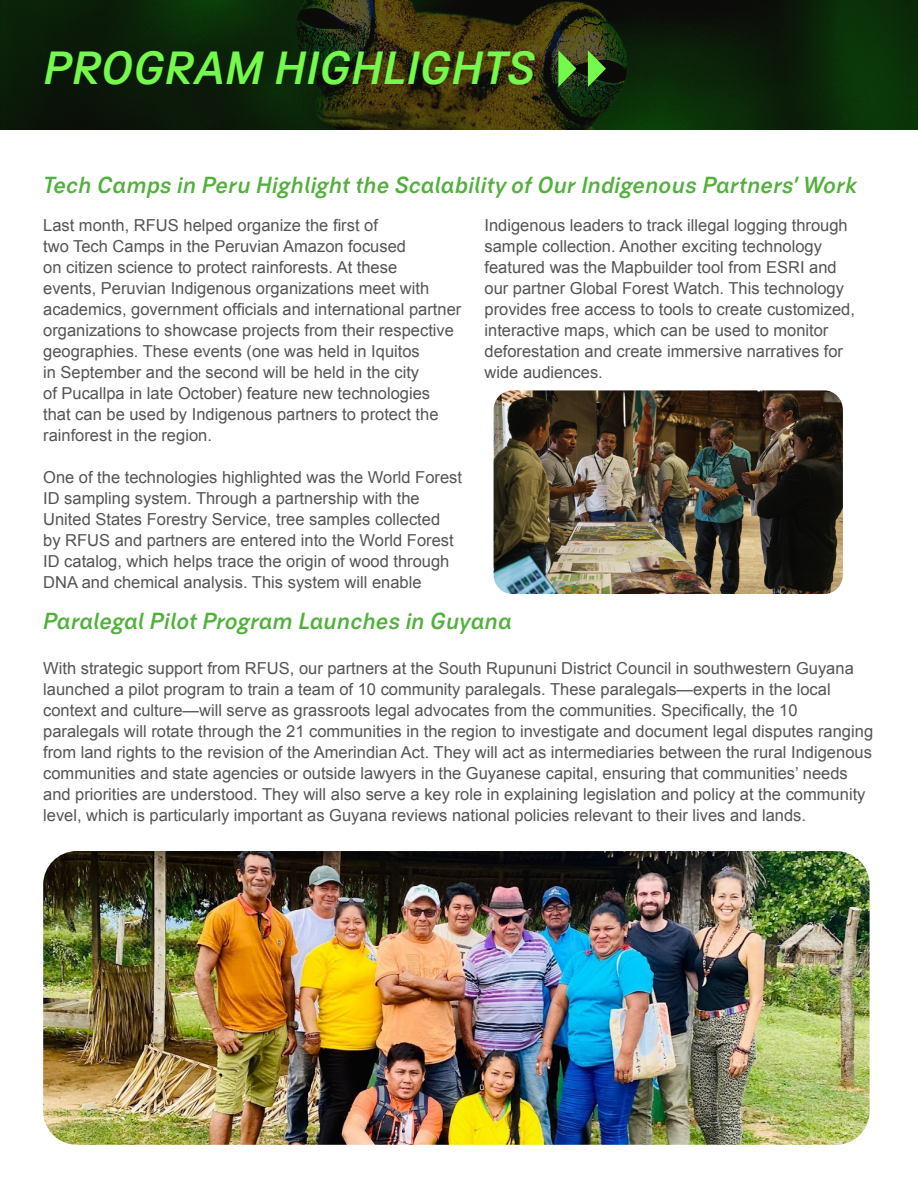
<style>
.page{position:relative;width:918px;height:1188px;background:#fff}
.page>*{position:absolute;margin:0;border:0;box-sizing:border-box;transform-origin:0 0}
.t1{font:italic 700 45px "BC Falster Grotesk LM";color:#75f94c}
.t2{font:italic 700 22.5px "BC Falster Grotesk LM";color:#51b13c}
.t3{font:16.5px/21px "Arial";color:#545454}
</style>
<div class="page">
<svg style="left:0;top:0;width:918px;height:129px"></svg>
<svg style="left:558px;top:50px;width:18px;height:37px"></svg>
<svg style="left:588px;top:50px;width:18px;height:37px"></svg>
<img style="left:494px;top:390px;width:349px;height:204px">
<img style="left:43px;top:851px;width:827px;height:294px">
<p class="t1" style="left:43px;top:40px;width:494px">PROGRAM HIGHLIGHTS</p>
<p class="t2" style="left:43px;top:170px;width:816px">Tech Camps in Peru Highlight the Scalability of Our Indigenous Partners’ Work</p>
<p class="t3" style="left:43px;top:215px;width:420px">Last month, RFUS helped organize the first of<br>two Tech Camps in the Peruvian Amazon focused<br>on citizen science to protect rainforests. At these<br>events, Peruvian Indigenous organizations meet with academics, government officials and international partner organizations to showcase projects from their respective geographies. These events (one was held in Iquitos<br>in September and the second will be held in the city<br>of Pucallpa in late October) feature new technologies that can be used by Indigenous partners to protect the rainforest in the region.</p>
<p class="t3" style="left:43px;top:467px;width:420px">One of the technologies highlighted was the World Forest ID sampling system. Through a partnership with the United States Forestry Service, tree samples collected<br>by RFUS and partners are entered into the World Forest ID catalog, which helps trace the origin of wood through DNA and chemical analysis. This system will enable</p>
<p class="t3" style="left:485px;top:215px;width:372px">Indigenous leaders to track illegal logging through sample collection. Another exciting technology featured was the Mapbuilder tool from ESRI and our partner Global Forest Watch. This technology provides free access to tools to create customized, interactive maps, which can be used to monitor deforestation and create immersive narratives for wide audiences.</p>
<p class="t2" style="left:43px;top:607px;width:471px">Paralegal Pilot Program Launches in Guyana</p>
<p class="t3" style="left:43px;top:658px;width:831px">With strategic support from RFUS, our partners at the South Rupununi District Council in southwestern Guyana launched a pilot program to train a team of 10 community paralegals. These paralegals—experts in the local context and culture—will serve as grassroots legal advocates from the communities. Specifically, the 10 paralegals will rotate through the 21 communities in the region to investigate and document legal disputes ranging from land rights to the revision of the Amerindian Act. They will act as intermediaries between the rural Indigenous communities and state agencies or outside lawyers in the Guyanese capital, ensuring that communities’ needs and priorities are understood. They will also serve a key role in explaining legislation and policy at the community level, which is particularly important as Guyana reviews national policies relevant to their lives and lands.</p>
</div>
